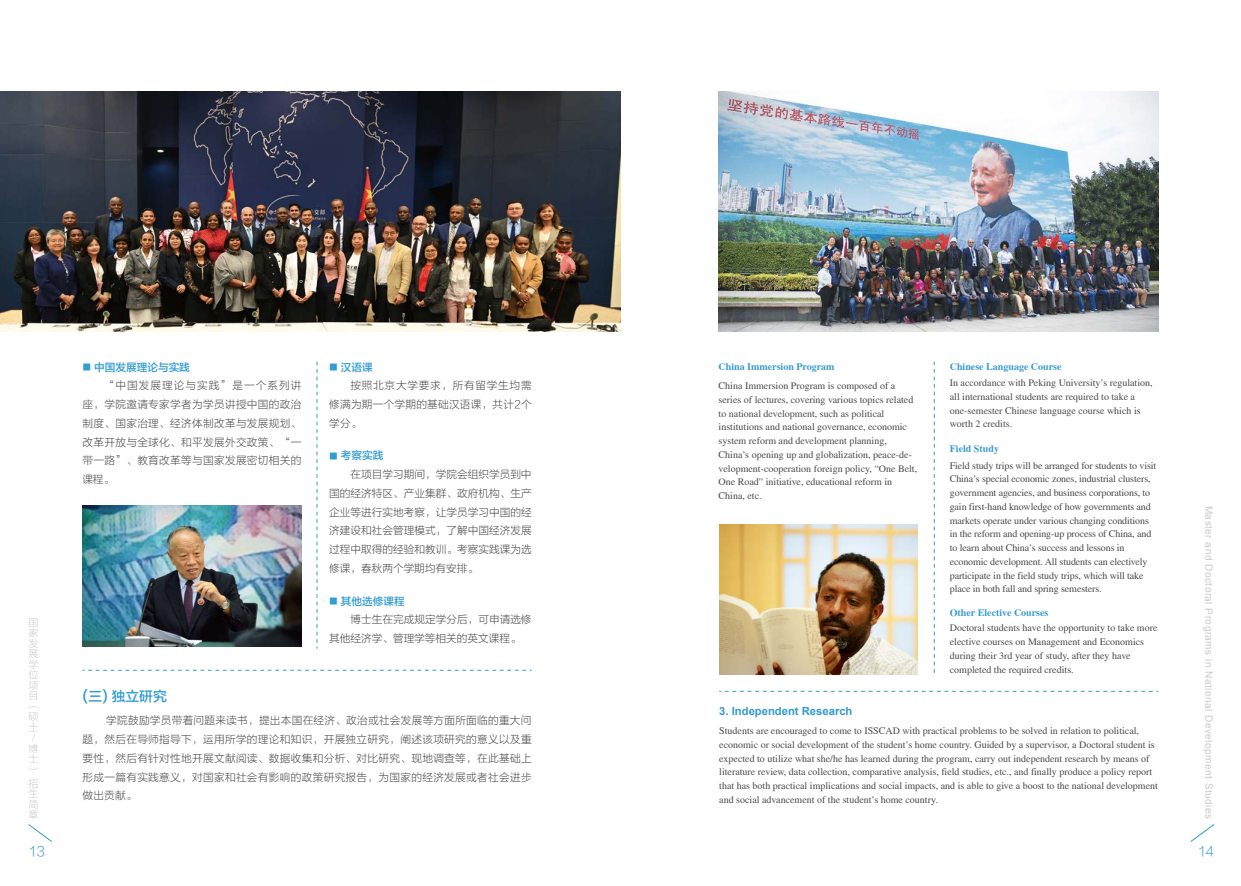
<style>
.page{position:relative;width:1241px;height:886px;background:#fff}
.page>*{position:absolute;margin:0;border:0;box-sizing:border-box;transform-origin:0 0}
.t1{font:13.75px "FZLTZHK GBK1 0";color:#339cd1}
.t2{font:13.38px "FZLTXHK GBK1 0";color:#339cd1}
.t3{font:700 11.25px "Arial";color:#359bd0}
.t4{font:10.62px/18.8px "FZLTXHK GBK1 0";letter-spacing:.025em;color:#4c4948;text-align:justify}
.t5{font:10.62px/18.8px "FZLTXHK GBK1 0";color:#4c4948}
.t6{font:10.62px "FZLTZHK GBK1 0";color:#339cd1}
.t7{font:10px/13.8px "Times";color:#4c4948}
.t8{font:700 10px "Times";color:#359bd0}
.t9{font:10px "Arial";letter-spacing:.05em;color:#c9caca}
.t10{font:10px/10.5px "FZLTXHK GBK1 0";color:#c9caca;text-align:center}
.s1{font-family:"FZLTXHK GBK1 0";font-size:8.75px}
</style>
<div class="page">
<svg style="left:719px;top:691px;width:439px;height:1px"></svg>
<svg style="left:933px;top:361px;width:1px;height:312px"></svg>
<svg style="left:82px;top:670px;width:449px;height:1px"></svg>
<svg style="left:316px;top:361px;width:1px;height:288px"></svg>
<img style="left:0;top:92px;width:621px;height:240px">
<svg style="left:28px;top:824px;width:24px;height:18px"></svg>
<svg style="left:1190px;top:824px;width:24px;height:18px"></svg>
<img style="left:82px;top:505px;width:219px;height:141px">
<img style="left:718px;top:92px;width:440px;height:240px">
<img style="left:719px;top:524px;width:198px;height:150px">
<p class="t10" style="left:29px;top:617px;width:11px">国家发展学位项目︵硕士/博士︶</p>
<p class="t10" style="left:29px;top:778px;width:11px;text-align:justify">招生简章</p>
<h2 class="t2" style="left:29px;top:844px;width:18px">13</h2>
<p class="t6" style="left:82px;top:361px;width:109px"><span class="s1">■</span> 中国发展理论与实践</p>
<p class="t4" style="left:82px;top:377px;width:220px;text-indent:21px">“中国发展理论与实践”是一个系列讲座，学院邀请专家学者为学员讲授中国的政治制度、国家治理、经济体制改革与发展规划、改革开放与全球化、和平发展外交政策、“一带一路”、教育改革等与国家发展密切相关的课程。</p>
<p class="t6" style="left:329px;top:361px;width:45px"><span class="s1">■</span> 汉语课</p>
<p class="t4" style="left:329px;top:377px;width:204px;text-indent:21px">按照北京大学要求，所有留学生均需修满为期一个学期的基础汉语课，共计2个学分。</p>
<p class="t6" style="left:329px;top:450px;width:56px"><span class="s1">■</span> 考察实践</p>
<p class="t4" style="left:329px;top:465px;width:204px;text-indent:21px">在项目学习期间，学院会组织学员到中国的经济特区、产业集群、政府机构、生产企业等进行实地考察，让学员学习中国的经济建设和社会管理模式，了解中国经济发展过程中取得的经验和教训。考察实践课为选修课，春秋两个学期均有安排。</p>
<p class="t6" style="left:329px;top:595px;width:77px"><span class="s1">■</span> 其他选修课程</p>
<p class="t5" style="left:329px;top:610px;width:204px;text-indent:21px">博士生在完成规定学分后，可申请选修其他经济学、管理学等相关的英文课程。</p>
<h1 class="t1" style="left:82px;top:688px;width:86px">(三) 独立研究</h1>
<p class="t4" style="left:83px;top:712px;width:450px;text-indent:24px">学院鼓励学员带着问题来读书，提出本国在经济、政治或社会发展等方面所面临的重大问题，然后在导师指导下，运用所学的理论和知识，开展独立研究，阐述该项研究的意义以及重要性，然后有针对性地开展文献阅读、数据收集和分析、对比研究、现地调查等，在此基础上形成一篇有实践意义，对国家和社会有影响的政策研究报告，为国家的经济发展或者社会进步做出贡献。</p>
<p class="t8" style="left:718px;top:361px;width:117px">China Immersion Program</p>
<p class="t7" style="left:718px;top:379px;width:200px">China Immersion Program is composed of a series of lectures, covering various topics related to national development, such as political institutions and national governance, economic system reform and development planning, China’s opening up and globalization, peace-de&shy;velopment-cooperation foreign policy, “One Belt, One Road” initiative, educational reform in China, etc.</p>
<p class="t8" style="left:949px;top:361px;width:113px">Chinese Language Course</p>
<p class="t7" style="left:949px;top:376px;width:204px">In accordance with Peking University’s regulation, all international students are required to take a one-semester Chinese language course which is worth 2 credits.</p>
<p class="t8" style="left:949px;top:443px;width:51px">Field Study</p>
<p class="t7" style="left:949px;top:458px;width:208px">Field study trips will be arranged for students to visit China’s special economic zones, industrial clusters, government agencies, and business corporations, to gain first-hand knowledge of how governments and markets operate under various changing conditions in the reform and opening-up process of China, and to learn about China’s success and lessons in economic development. All students can electively participate in the field study trips, which will take place in both fall and spring semesters.</p>
<p class="t8" style="left:949px;top:607px;width:100px">Other Elective Courses</p>
<p class="t7" style="left:949px;top:621px;width:209px">Doctoral students have the opportunity to take more elective courses on Management and Economics during their 3rd year of study, after they have completed the required credits.</p>
<p class="t3" style="left:719px;top:704px;width:135px">3. Independent Research</p>
<p class="t7" style="left:719px;top:724px;width:440px">Students are encouraged to come to ISSCAD with practical problems to be solved in relation to political, economic or social development of the student’s home country. Guided by a supervisor, a Doctoral student is expected to utilize what she/he has learned during the program, carry out independent research by means of literature review, data collection, comparative analysis, field studies, etc., and finally produce a policy report that has both practical implications and social impacts, and is able to give a boost to the national development and social advancement of the student’s home country.</p>
<p class="t9" style="left:1215px;top:506px;width:315px;rotate:90deg">Master and Doctoral Programs in National Development Studies</p>
<h2 class="t2" style="left:1197px;top:844px;width:18px">14</h2>
</div>
